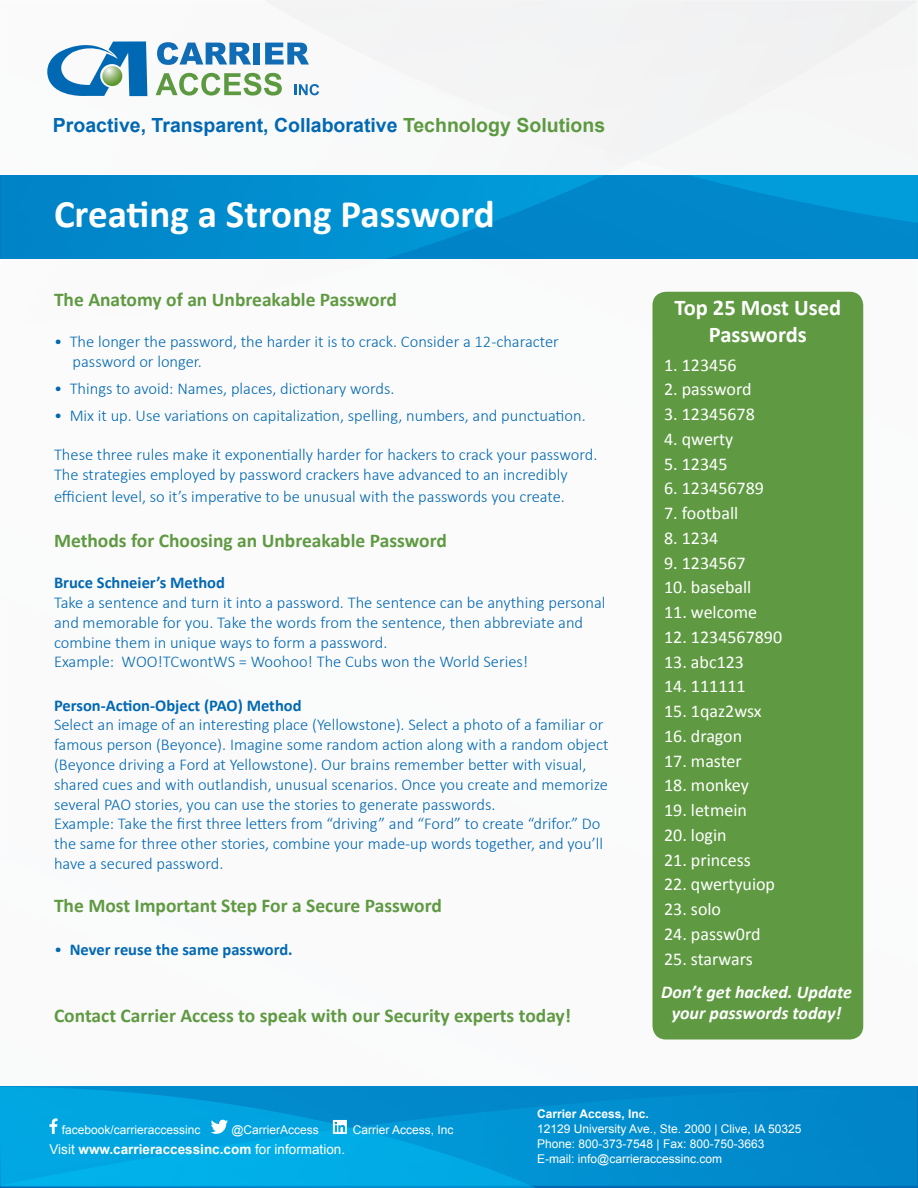
<style>
.page{position:relative;width:918px;height:1188px;background:#fff}
.page>*{position:absolute;margin:0;border:0;box-sizing:border-box;transform-origin:0 0}
.t1{font:700 39px "Calibri";color:#fff}
.t2{font:700 22.5px/27px "Calibri";color:#fff;text-align:center}
.t3{font:700 19.5px "Calibri";color:#5f9a42}
.t4{font:700 19.5px "Arial";color:#0168b3}
.t5{font:18px "Calibri";color:#fff}
.t6{font:italic 700 18px/21.6px "Calibri";color:#fff;text-align:center}
.t7{font:300 16.5px/19.8px "Calibri";color:#0168b3}
.t8{font:700 16.5px "Calibri";color:#0168b3}
.t9{font:700 13.5px "Arial";color:#fff}
.t10{font:12px/15px "Arial";color:#fff}
.s1{color:#5d9941}
.s2{font-weight:300}
.s3{font-weight:400}
.s4{font-weight:700}
</style>
<div class="page">
<div style="left:265px;top:0;width:652px;height:164px;background:#f4f4f5"></div>
<svg style="left:47px;top:41px;width:100px;height:56px"></svg>
<img style="left:102px;top:66px;width:20px;height:20px;border-radius:10px">
<svg style="left:157px;top:42px;width:94px;height:23px"></svg>
<div style="left:253px;top:43px;width:7px;height:22px;background:#106cb5"></div>
<svg style="left:265px;top:43px;width:44px;height:22px"></svg>
<svg style="left:156px;top:73px;width:126px;height:23px"></svg>
<svg style="left:295px;top:84px;width:24px;height:11px"></svg>
<svg style="left:0;top:1087px;width:917px;height:101px;background:#0196d5"></svg>
<svg style="left:211px;top:1120px;width:17px;height:14px"></svg>
<svg style="left:49px;top:1118px;width:9px;height:16px"></svg>
<svg style="left:333px;top:1120px;width:14px;height:14px"></svg>
<svg style="left:0;top:175px;width:918px;height:84px;background:#018bcd"></svg>
<div style="left:652px;top:292px;width:211px;height:748px;background:#5f9a42;border-radius:14px"></div>
<p class="t4" style="left:53px;top:112px;width:554px">Proactive, Transparent, Collaborative <span class="s1">Technology Solutions</span></p>
<p class="t1" style="left:54px;top:189px;width:442px">Creating a Strong Password</p>
<p class="t3" style="left:54px;top:287px;width:344px">The Anatomy of an Unbreakable Password</p>
<p class="t7" style="left:73px;top:331px;width:488px;text-indent:-19px">• The longer the password, the harder it is to crack. Consider a 12-character password or longer.</p>
<p class="t7" style="left:54px;top:378px;width:342px">• Things to avoid: Names, places, dictionary words.</p>
<p class="t7" style="left:54px;top:405px;width:533px">• Mix it up. Use variations on capitalization, spelling, numbers, and punctuation.</p>
<p class="t7" style="left:54px;top:445px;width:545px">These three rules make it exponentially harder for hackers to crack your password.<br>The strategies employed by password crackers have advanced to an incredibly</p>
<p class="t7" style="left:54px;top:486px;width:513px">efficient level, so it’s imperative to be unusual with the passwords you create.</p>
<p class="t3" style="left:54px;top:528px;width:394px">Methods for Choosing an Unbreakable Password</p>
<p class="t8" style="left:54px;top:572px;width:173px">Bruce Schneier’s Method</p>
<p class="t7" style="left:54px;top:592px;width:553px">Take a sentence and turn it into a password. The sentence can be anything personal and memorable for you. Take the words from the sentence, then abbreviate and combine them in unique ways to form a password.</p>
<p class="t7" style="left:54px;top:652px;width:476px">Example: WOO!TCwontWS = Woohoo! The Cubs won the World Series!</p>
<p class="t8" style="left:54px;top:695px;width:249px">Person-Action-Object (PAO) Method</p>
<p class="t7" style="left:54px;top:715px;width:556px">Select an image of an interesting place (Yellowstone). Select a photo of a familiar or famous person (Beyonce). Imagine some random action along with a random object (Beyonce driving a Ford at Yellowstone). Our brains remember better with visual, shared cues and with outlandish, unusual scenarios. Once you create and memorize several PAO stories, you can use the stories to generate passwords.</p>
<p class="t7" style="left:54px;top:814px;width:551px">Example: Take the first three letters from “driving” and “Ford” to create “drifor.” Do the same for three other stories, combine your made-up words together, and you’ll have a secured password.</p>
<p class="t3" style="left:54px;top:893px;width:389px">The Most Important Step For a Secure Password</p>
<p class="t8" style="left:54px;top:939px;width:240px"><span class="s2">•</span> Never reuse the same password.</p>
<p class="t3" style="left:54px;top:1003px;width:519px">Contact Carrier Access to speak with our Security experts today!</p>
<p class="t2" style="left:674px;top:294px;width:168px">Top 25 Most Used<br>Passwords</p>
<p class="t5" style="left:664px;top:353px;width:74px">1. 123456</p>
<p class="t5" style="left:664px;top:378px;width:89px">2. password</p>
<p class="t5" style="left:664px;top:403px;width:92px">3. 12345678</p>
<p class="t5" style="left:664px;top:427px;width:71px">4. qwerty</p>
<p class="t5" style="left:664px;top:452px;width:65px">5. 12345</p>
<p class="t5" style="left:664px;top:477px;width:101px">6. 123456789</p>
<p class="t5" style="left:664px;top:502px;width:76px">7. football</p>
<p class="t5" style="left:664px;top:526px;width:56px">8. 1234</p>
<p class="t5" style="left:664px;top:551px;width:83px">9. 1234567</p>
<p class="t5" style="left:664px;top:576px;width:89px">10. baseball</p>
<p class="t5" style="left:664px;top:601px;width:94px">11. welcome</p>
<p class="t5" style="left:664px;top:625px;width:120px">12. 1234567890</p>
<p class="t5" style="left:664px;top:650px;width:81px">13. abc123</p>
<p class="t5" style="left:664px;top:675px;width:83px">14. 111111</p>
<p class="t5" style="left:664px;top:700px;width:99px">15. 1qaz2wsx</p>
<p class="t5" style="left:664px;top:724px;width:80px">16. dragon</p>
<p class="t5" style="left:664px;top:749px;width:79px">17. master</p>
<p class="t5" style="left:664px;top:774px;width:86px">18. monkey</p>
<p class="t5" style="left:664px;top:799px;width:84px">19. letmein</p>
<p class="t5" style="left:664px;top:823px;width:64px">20. login</p>
<p class="t5" style="left:664px;top:848px;width:88px">21. princess</p>
<p class="t5" style="left:664px;top:873px;width:112px">22. qwertyuiop</p>
<p class="t5" style="left:664px;top:898px;width:58px">23. solo</p>
<p class="t5" style="left:664px;top:922px;width:98px">24. passw0rd</p>
<p class="t5" style="left:664px;top:947px;width:90px">25. starwars</p>
<p class="t6" style="left:661px;top:981px;width:192px">Don’t get hacked. Update your passwords today!</p>
<p class="t10" style="left:62px;top:1122px;width:140px">facebook/carrieraccessinc</p>
<p class="t10" style="left:231px;top:1122px;width:89px">@CarrierAccess</p>
<p class="t10" style="left:353px;top:1122px;width:102px">Carrier Access, Inc</p>
<p class="t9" style="left:49px;top:1140px;width:297px"><span class="s3">Visit</span> www.carrieraccessinc.com <span class="s3">for information.</span></p>
<p class="t10" style="left:537px;top:1106px;width:266px"><span class="s4">Carrier Access, Inc.<br></span>12129 University Ave., Ste. 2000 | Clive, IA 50325<br>Phone: 800-373-7548 | Fax: 800-750-3663<br>E-mail: info@carrieraccessinc.com</p>
</div>
